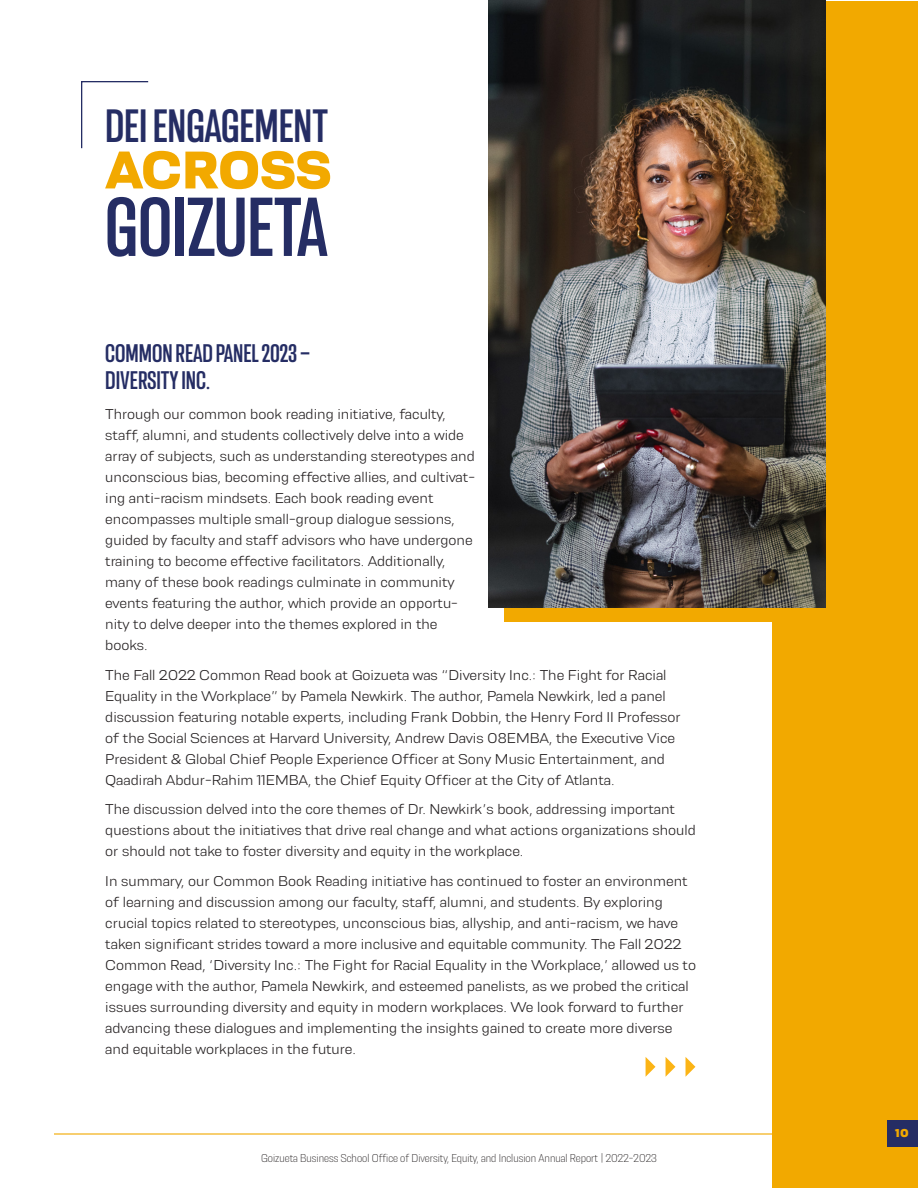
<style>
.page{position:relative;width:918px;height:1188px;background:#fff}
.page>*{position:absolute;margin:0;border:0;box-sizing:border-box;transform-origin:0 0}
.t1{font:700 condensed 88.5px "Resolve";color:#252d64}
.t2{font:700 55.5px "Resolve";color:#f2a900}
.t3{font:700 condensed 49.5px "Resolve";color:#252d64}
.Goudy_Subhead{font:700 condensed 27px/27px "Resolve";color:#252d64}
.Body_Text{font:300 15px/21px "Resolve";color:#231f20}
.Intro_Goudy_text{font:12px "Resolve Light Nrw";color:#231f20}
.t4{font:800 12px "Resolve";color:#f2a900}
</style>
<div class="page">
<div style="left:773px;top:1px;width:145px;height:1186px;background:#f2a900"></div>
<hr style="left:54px;top:1133px;width:810px;height:2px;background:#f2a900">
<svg style="left:81px;top:81px;width:68px;height:68px"></svg>
<svg style="left:646px;top:1057px;width:10px;height:20px"></svg>
<svg style="left:666px;top:1057px;width:9px;height:20px"></svg>
<svg style="left:686px;top:1057px;width:9px;height:19px"></svg>
<div style="left:504px;top:10px;width:302px;height:612px;background:#f2a900"></div>
<img style="left:489px;top:0;width:337px;height:607px">
<div style="left:887px;top:1120px;width:31px;height:28px;background:#252d64"></div>
<p class="t3" style="left:105px;top:100px;width:225px">DEI ENGAGEMENT</p>
<p class="t2" style="left:105px;top:138px;width:228px">ACROSS</p>
<p class="t1" style="left:105px;top:180px;width:225px">GOIZUETA</p>
<p class="Goudy_Subhead" style="left:105px;top:339px;width:207px">COMMON READ PANEL 2023 –<br>DIVERSITY INC.</p>
<p class="Body_Text" style="left:105px;top:403px;width:371px">Through our common book reading initiative, faculty, staff, alumni, and students collectively delve into a wide array of subjects, such as understanding stereotypes and unconscious bias, becoming effective allies, and cultivat&shy;ing anti-racism mindsets. Each book reading event encompasses multiple small-group dialogue sessions, guided by faculty and staff advisors who have undergone training to become effective facilitators. Additionally, many of these book readings culminate in community events featuring the author, which provide an opportu&shy;nity to delve deeper into the themes explored in the books.</p>
<p class="Body_Text" style="left:105px;top:664px;width:577px">The Fall 2022 Common Read book at Goizueta was “Diversity Inc.: The Fight for Racial Equality in the Workplace” by Pamela Newkirk. The author, Pamela Newkirk, led a panel discussion featuring notable experts, including Frank Dobbin, the Henry Ford II Professor of the Social Sciences at Harvard University, Andrew Davis 08EMBA, the Executive Vice President &amp; Global Chief People Experience Officer at Sony Music Entertainment, and Qaadirah Abdur-Rahim 11EMBA, the Chief Equity Officer at the City of Atlanta.</p>
<p class="Body_Text" style="left:105px;top:799px;width:592px">The discussion delved into the core themes of Dr. Newkirk’s book, addressing important questions about the initiatives that drive real change and what actions organizations should or should not take to foster diversity and equity in the workplace.</p>
<p class="Body_Text" style="left:105px;top:871px;width:592px">In summary, our Common Book Reading initiative has continued to foster an environment of learning and discussion among our faculty, staff, alumni, and students. By exploring crucial topics related to stereotypes, unconscious bias, allyship, and anti-racism, we have taken significant strides toward a more inclusive and equitable community. The Fall 2022<br>Common Read, ‘Diversity Inc.: The Fight for Racial Equality in the Workplace,’ allowed us to engage with the author, Pamela Newkirk, and esteemed panelists, as we probed the critical issues surrounding diversity and equity in modern workplaces. We look forward to further advancing these dialogues and implementing the insights gained to create more diverse and equitable workplaces in the future.</p>
<p class="Intro_Goudy_text" style="left:261px;top:1152px;width:397px">Goizueta Business School Office of Diversity, Equity, and Inclusion Annual Report | 2022-2023</p>
<p class="t4" style="left:895px;top:1127px;width:15px">10</p>
</div>
